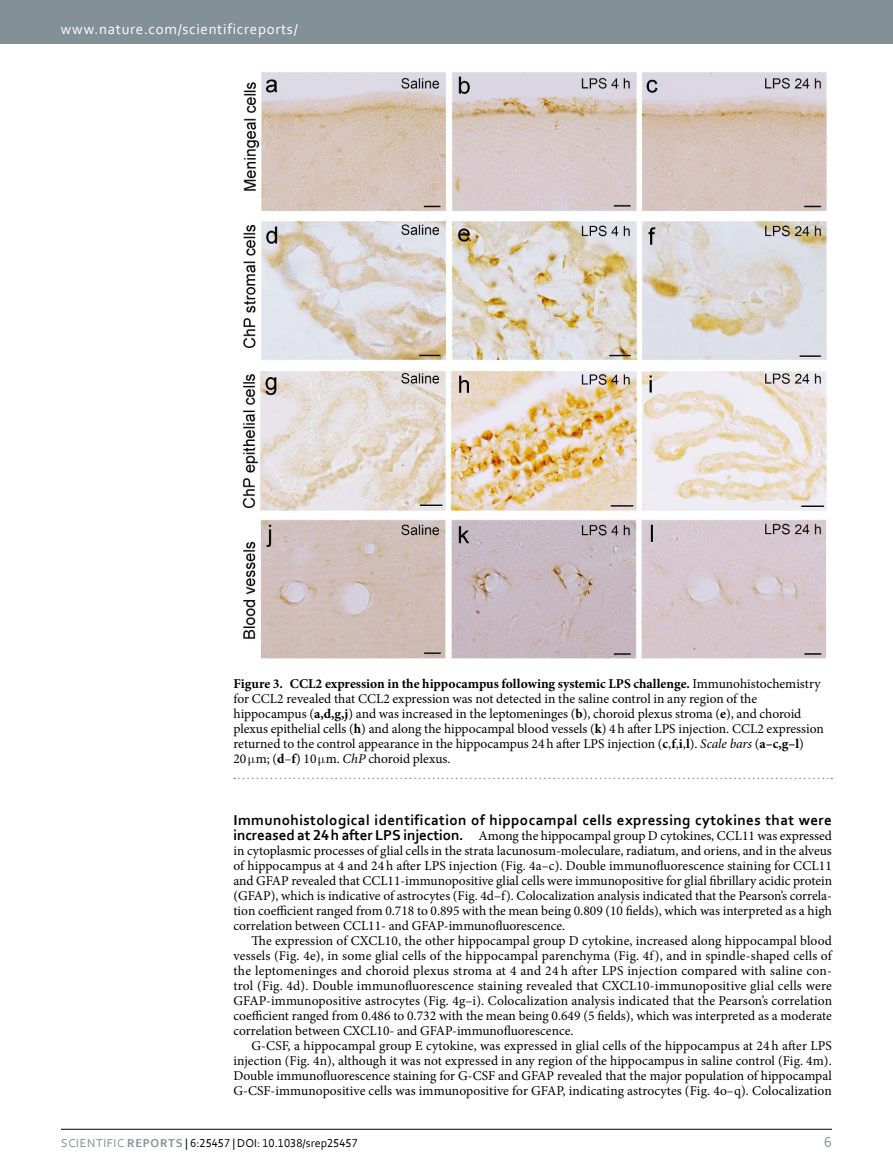
<style>
.page{position:relative;width:893px;height:1174px;background:#fff}
.page>*{position:absolute;margin:0;border:0;box-sizing:border-box;transform-origin:0 0}
.t1{font:700 15px "Corbel";letter-spacing:.03em;color:#000}
.t2{font:15px "Corbel";letter-spacing:.045em;color:#fff}
.t3{font:15px "Corbel";color:#839097}
.t4{font:13.5px/15px "Minion Pro";color:#000;text-align:justify}
.t5{font:12px "Corbel";color:#000}
.s1{font-weight:700}
.s2{font-style:italic}
.s3{font-family:"Corbel";font-weight:700;font-size:15px}
.s4{color:#839097}
.s5{font-weight:700;color:#839097}
</style>
<div class="page">
<div style="left:0;top:0;width:893px;height:43px;background:#839097"></div>
<hr style="left:61px;top:1129px;width:771px;height:1px;background:#000">
<img style="left:242px;top:72px;width:585px;height:587px">
<svg style="left:234px;top:777px;width:598px;height:2px"></svg>
<p class="t2" style="left:61px;top:19px;width:238px">www.nature.com/scientificreports/</p>
<p class="t4" style="left:233px;top:676px;width:592px;text-align:left"><span class="s1">Figure 3. CCL2 expression in the hippocampus following systemic LPS challenge.</span> Immunohistochemistry for CCL2 revealed that CCL2 expression was not detected in the saline control in any region of the hippocampus (<span class="s1">a,d,g,j</span>) and was increased in the leptomeninges (<span class="s1">b</span>), choroid plexus stroma (<span class="s1">e</span>), and choroid plexus epithelial cells (<span class="s1">h</span>) and along the hippocampal blood vessels (<span class="s1">k</span>) 4h after LPS injection. CCL2 expression returned to the control appearance in the hippocampus 24h after LPS injection (<span class="s1">c</span>,<span class="s1">f</span>,<span class="s1">i</span>,<span class="s1">l</span>). <span class="s2">Scale bars</span> (<span class="s1">a–c,g–l</span>)<br>20 m; (<span class="s1">d</span>–<span class="s1">f</span>) 10 m. <span class="s2">ChP</span> choroid plexus.</p>
<p class="t1" style="left:233px;top:811px;width:600px">Immunohistological identification of hippocampal cells expressing cytokines that were</p>
<p class="t4" style="left:233px;top:828px;width:600px"><span class="s3">increased at 24h after LPS injection.</span> Among the hippocampal group D cytokines, CCL11 was expressed in cytoplasmic processes of glial cells in the strata lacunosum-moleculare, radiatum, and oriens, and in the alveus of hippocampus at 4 and 24 h after LPS injection (Fig. 4a–c). Double immunofluorescence staining for CCL11 and GFAP revealed that CCL11-immunopositive glial cells were immunopositive for glial fibrillary acidic protein (GFAP), which is indicative of astrocytes (Fig. 4d–f). Colocalization analysis indicated that the Pearson’s correla&shy;tion coefficient ranged from 0.718 to 0.895 with the mean being 0.809 (10 fields), which was interpreted as a high correlation between CCL11- and GFAP-immunofluorescence.</p>
<p class="t4" style="left:233px;top:933px;width:600px;text-indent:18px">The expression of CXCL10, the other hippocampal group D cytokine, increased along hippocampal blood vessels (Fig. 4e), in some glial cells of the hippocampal parenchyma (Fig. 4f), and in spindle-shaped cells of the leptomeninges and choroid plexus stroma at 4 and 24 h after LPS injection compared with saline con&shy;trol (Fig. 4d). Double immunofluorescence staining revealed that CXCL10-immunopositive glial cells were GFAP-immunopositive astrocytes (Fig. 4g–i). Colocalization analysis indicated that the Pearson’s correlation coefficient ranged from 0.486 to 0.732 with the mean being 0.649 (5 fields), which was interpreted as a moderate correlation between CXCL10- and GFAP-immunofluorescence.</p>
<p class="t4" style="left:233px;top:1038px;width:600px;text-indent:18px">G-CSF, a hippocampal group E cytokine, was expressed in glial cells of the hippocampus at 24 h after LPS injection (Fig. 4n), although it was not expressed in any region of the hippocampus in saline control (Fig. 4m).<br>Double immunofluorescence staining for G-CSF and GFAP revealed that the major population of hippocampal G-CSF-immunopositive cells was immunopositive for GFAP, indicating astrocytes (Fig. 4o–q). Colocalization</p>
<p class="t5" style="left:61px;top:1135px;width:298px"><span class="s4">Scientific</span> <span class="s5">Reports</span> | 6:25457 | DOI: 10.1038/srep25457</p>
<p class="t3" style="left:824px;top:1132px;width:9px">6</p>
</div>
